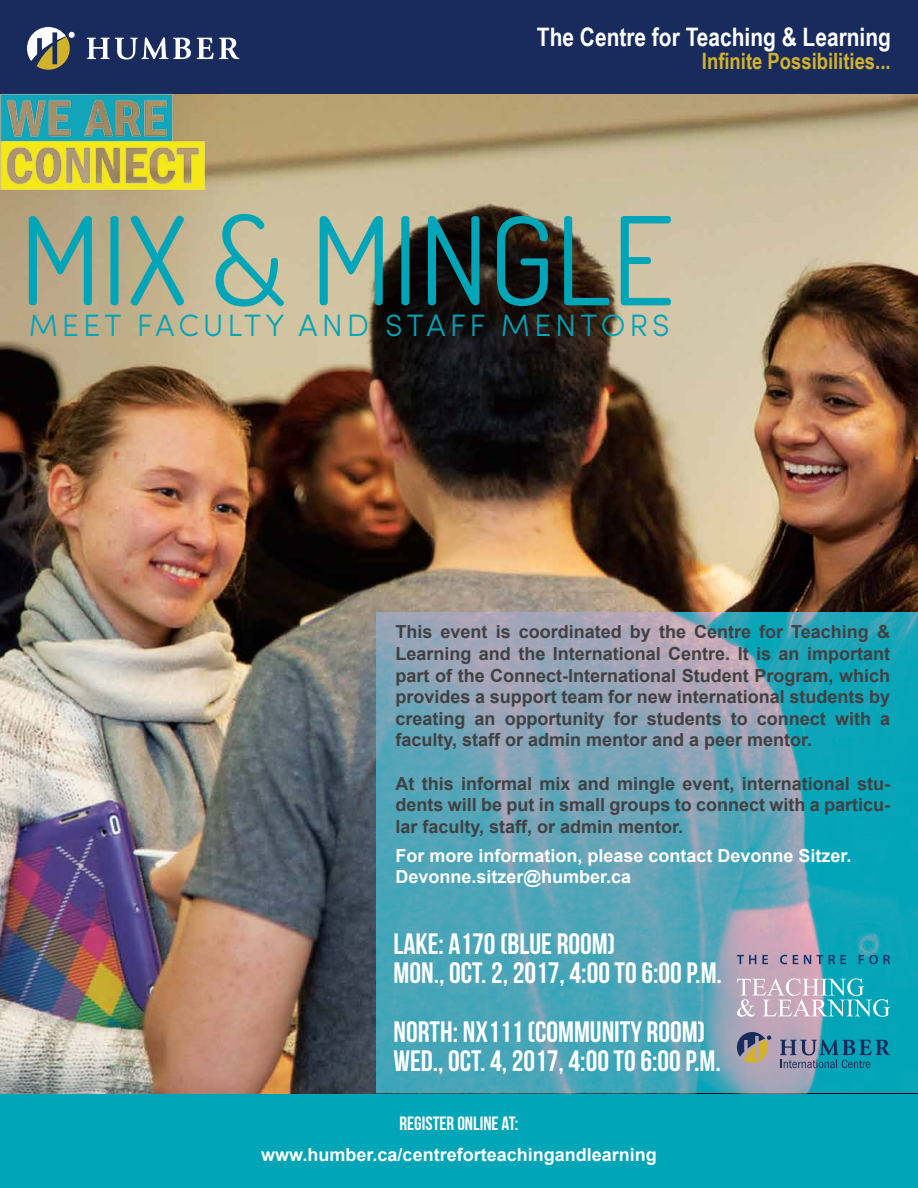
<style>
.page{position:relative;width:918px;height:1188px;background:#fff}
.page>*{position:absolute;margin:0;border:0;box-sizing:border-box;transform-origin:0 0}
.t1{font:122.25px "Dosis";color:#00a5b8}
.t2{font:300 31.05px "Sofia Pro";letter-spacing:.125em;color:#00a5b8}
.t3{font:29.55px/29.5px "Bebas Neue";color:#fff}
.t4{font:700 25.5px "Arial Narrow";color:#fff}
.t5{font:700 22.5px "Arial Narrow";color:#d2b22c}
.t6{font:19.2px "Bebas Neue";color:#fff}
.t7{font:700 18px/21.6px "Arial";color:#414042;text-align:justify}
.t8{font:700 18px/21.6px "Arial";color:#fff}
</style>
<div class="page">
<img style="left:0;top:93px;width:918px;height:1002px">
<div style="left:0;top:1095px;width:918px;height:93px;background:#00a5b8"></div>
<svg style="left:377px;top:613px;width:541px;height:480px;background:#5aa5b7"></svg>
<div style="left:0;top:0;width:918px;height:93px;background:#182b5c"></div>
<svg style="left:87px;top:37px;width:104px;height:23px"></svg>
<svg style="left:197px;top:38px;width:42px;height:21px"></svg>
<svg style="left:27px;top:27px;width:48px;height:43px"></svg>
<img style="left:0;top:93px;width:204px;height:96px">
<svg style="left:737px;top:1032px;width:34px;height:31px"></svg>
<svg style="left:780px;top:1040px;width:110px;height:28px;background:#35839e"></svg>
<svg style="left:737px;top:955px;width:19px;height:9px"></svg>
<svg style="left:762px;top:955px;width:6px;height:9px"></svg>
<svg style="left:780px;top:955px;width:7px;height:9px"></svg>
<svg style="left:793px;top:955px;width:5px;height:9px"></svg>
<svg style="left:804px;top:955px;width:19px;height:9px"></svg>
<svg style="left:829px;top:955px;width:6px;height:9px"></svg>
<svg style="left:841px;top:955px;width:5px;height:9px"></svg>
<svg style="left:859px;top:955px;width:19px;height:9px"></svg>
<svg style="left:884px;top:955px;width:6px;height:9px"></svg>
<svg style="left:737px;top:978px;width:153px;height:39px;background:#8db8c7"></svg>
<h3 class="t4" style="left:537px;top:18px;width:356px">The Centre for Teaching &amp; Learning</h3>
<p class="t5" style="left:702px;top:44px;width:190px">Infinite Possibilities...</p>
<h1 class="t1" style="left:20px;top:180px;width:656px">MIX &amp; MINGLE</h1>
<h2 class="t2" style="left:29px;top:302px;width:643px">MEET FACULTY AND STAFF MENTORS</h2>
<p class="t7" style="left:395px;top:622px;width:496px">This event is coordinated by the Centre for Teaching &amp; Learning and the International Centre. It is an important part of the Connect-International Student Program, which provides a support team for new international students by creating an opportunity for students to connect with a faculty, staff or admin mentor and a peer mentor.</p>
<p class="t7" style="left:395px;top:773px;width:496px">At this informal mix and mingle event, international stu&shy;dents will be put in small groups to connect with a particu&shy;lar faculty, staff, or admin mentor.</p>
<p class="t8" style="left:395px;top:845px;width:458px">For more information, please contact Devonne Sitzer.<br>Devonne.sitzer@humber.ca</p>
<h3 class="t3" style="left:394px;top:928px;width:330px">LAKE: A170 (BLUE ROOM)<br>MON., OCT. 2, 2017, 4:00 TO 6:00 P.M.</h3>
<h3 class="t3" style="left:394px;top:1017px;width:329px">NORTH: NX111 (COMMUNITY ROOM)<br>WED., OCT. 4, 2017, 4:00 TO 6:00 P.M.</h3>
<p class="t6" style="left:400px;top:1113px;width:120px">REGISTER ONLINE AT:</p>
<p class="t8" style="left:261px;top:1145px;width:397px">www.humber.ca/centreforteachingandlearning</p>
</div>
